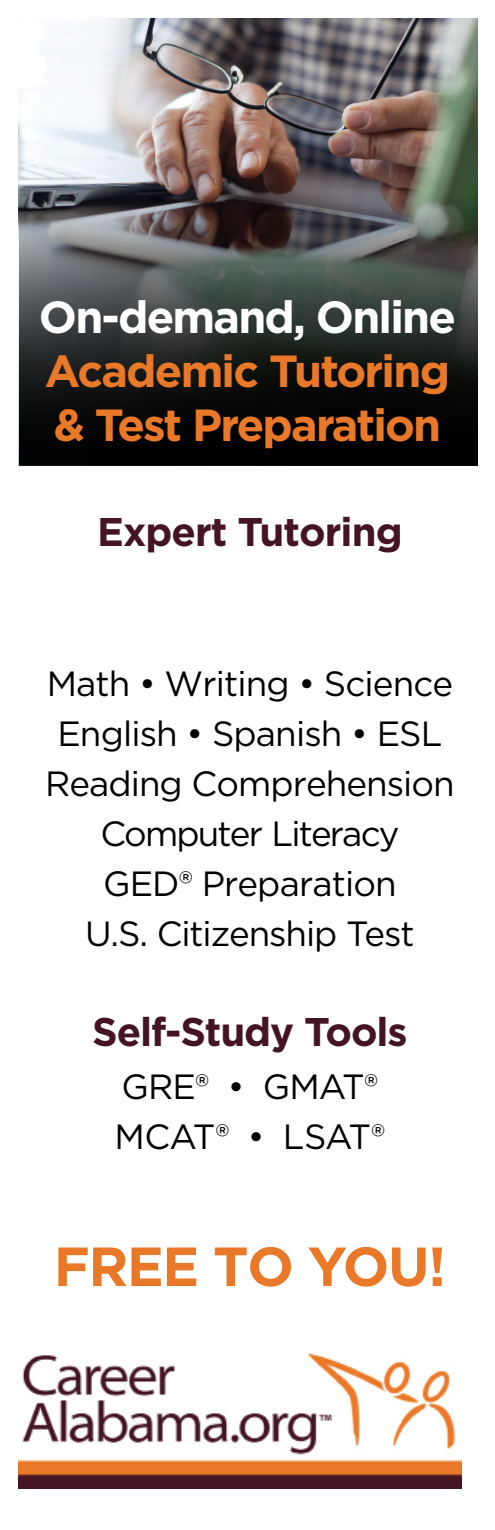
<style>
.page{position:relative;width:495px;height:1530px;background:#fff}
.page>*{position:absolute;margin:0;border:0;box-sizing:border-box;transform-origin:0 0}
.t1{font:700 55px "Gotham";letter-spacing:-.025em;color:#e97929}
.t2{font:700 45px/54px "Gotham";letter-spacing:-.04em;color:#e97929}
.t3{font:700 45px "Gotham";letter-spacing:-.04em;color:#fff}
.t4{font:700 40px "Gotham";letter-spacing:-.03em;color:#441423}
.t5{font:35px/50px "Gotham";letter-spacing:-.025em;color:#000;text-align:center}
</style>
<div class="page">
<img style="left:18px;top:1353px;width:443px;height:136px">
<img style="left:103px;top:18px;width:375px;height:27px">
<img style="left:20px;top:48px;width:458px;height:417px">
<p class="t3" style="left:39px;top:287px;width:419px">On-demand, Online</p>
<p class="t2" style="left:45px;top:344px;width:407px">Academic Tutoring &amp; Test Preparation</p>
<p class="t4" style="left:97px;top:505px;width:307px">Expert Tutoring</p>
<p class="t5" style="left:45px;top:658px;width:411px">Math • Writing • Science<br>English • Spanish • ESL<br>Reading Comprehension<br>Computer Literacy<br>GED® Preparation<br>U.S. Citizenship Test</p>
<p class="t4" style="left:92px;top:1005px;width:317px">Self-Study Tools</p>
<p class="t5" style="left:115px;top:1061px;width:272px;text-align:left">GRE® • GMAT®<br>MCAT® • LSAT®</p>
<h1 class="t1" style="left:54px;top:1230px;width:394px">FREE TO YOU!</h1>
</div>
